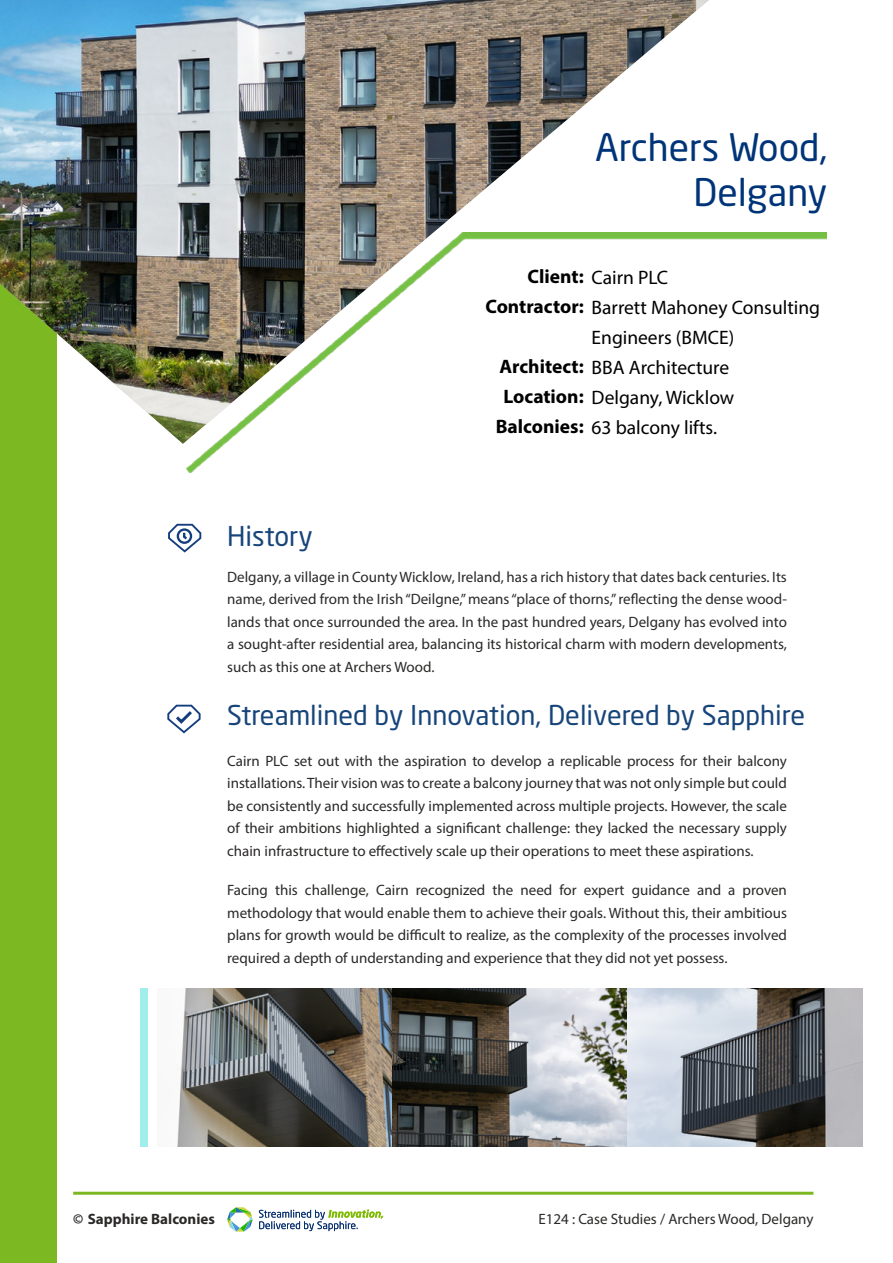
<style>
.page{position:relative;width:893px;height:1263px;background:#fff}
.page>*{position:absolute;margin:0;border:0;box-sizing:border-box;transform-origin:0 0}
.t1{font:37.5px/45px "Neo Sans Std";color:#003478;text-align:right}
.t2{font:27px "Neo Sans Std";color:#17457a}
.t3{font:19.5px "Myriad Pro";color:#000}
.t4{font:15px/22.5px "Myriad Pro";color:#2a2928;text-align:justify}
.t5{font:700 15px "Myriad Pro";color:#2a2928}
.s1{font-weight:700}
</style>
<div class="page">
<hr style="left:73px;top:1192px;width:740px;height:3px;background:#7bb821">
<svg style="left:259px;top:1210px;width:124px;height:21px"></svg>
<svg style="left:227px;top:1207px;width:26px;height:24px"></svg>
<div style="left:0;top:0;width:56px;height:1263px;background:#7bb821"></div>
<img style="left:0;top:0;width:709px;height:444px">
<img style="left:187px;top:233px;width:640px;height:239px">
<svg style="left:167px;top:704px;width:34px;height:30px"></svg>
<svg style="left:168px;top:523px;width:34px;height:30px"></svg>
<img style="left:177px;top:988px;width:216px;height:158px">
<svg style="left:393px;top:988px;width:235px;height:158px;background:#797b7a"></svg>
<svg style="left:628px;top:988px;width:234px;height:158px;background:#91949a"></svg>
<div style="left:140px;top:988px;width:7px;height:158px;background:#a1edeb"></div>
<h1 class="t1" style="left:595px;top:124px;width:234px">Archers Wood,<br>Delgany</h1>
<h3 class="t3" style="left:528px;top:265px;width:142px"><span class="s1">Client:</span> Cairn PLC</h3>
<h3 class="t3" style="left:485px;top:295px;width:336px"><span class="s1">Contractor:</span> Barrett Mahoney Consulting</h3>
<h3 class="t3" style="left:591px;top:325px;width:144px">Engineers (BMCE)</h3>
<h3 class="t3" style="left:499px;top:355px;width:231px"><span class="s1">Architect:</span> BBA Architecture</h3>
<h3 class="t3" style="left:503px;top:385px;width:232px"><span class="s1">Location:</span> Delgany, Wicklow</h3>
<h3 class="t3" style="left:496px;top:415px;width:223px"><span class="s1">Balconies:</span> 63 balcony lifts.</h3>
<h2 class="t2" style="left:227px;top:519px;width:87px">History</h2>
<p class="t4" style="left:227px;top:565px;width:561px">Delgany, a village in County Wicklow, Ireland, has a rich history that dates back centuries. Its name, derived from the Irish “Deilgne,” means “place of thorns,” reflecting the dense wood&shy;lands that once surrounded the area. In the past hundred years, Delgany has evolved into a sought-after residential area, balancing its historical charm with modern developments, such as this one at Archers Wood.</p>
<h2 class="t2" style="left:227px;top:699px;width:579px">Streamlined by Innovation, Delivered by Sapphire</h2>
<p class="t4" style="left:227px;top:749px;width:561px">Cairn PLC set out with the aspiration to develop a replicable process for their balcony installations. Their vision was to create a balcony journey that was not only simple but could be consistently and successfully implemented across multiple projects. However, the scale of their ambitions highlighted a significant challenge: they lacked the necessary supply chain infrastructure to effectively scale up their operations to meet these aspirations.</p>
<p class="t4" style="left:227px;top:879px;width:561px">Facing this challenge, Cairn recognized the need for expert guidance and a proven methodology that would enable them to achieve their goals. Without this, their ambitious plans for growth would be difficult to realize, as the complexity of the processes involved required a depth of understanding and experience that they did not yet possess.</p>
<p class="t5" style="left:73px;top:1209px;width:143px">© Sapphire Balconies</p>
<p class="t4" style="left:538px;top:1208px;width:277px">E124 : Case Studies / Archers Wood, Delgany</p>
</div>
